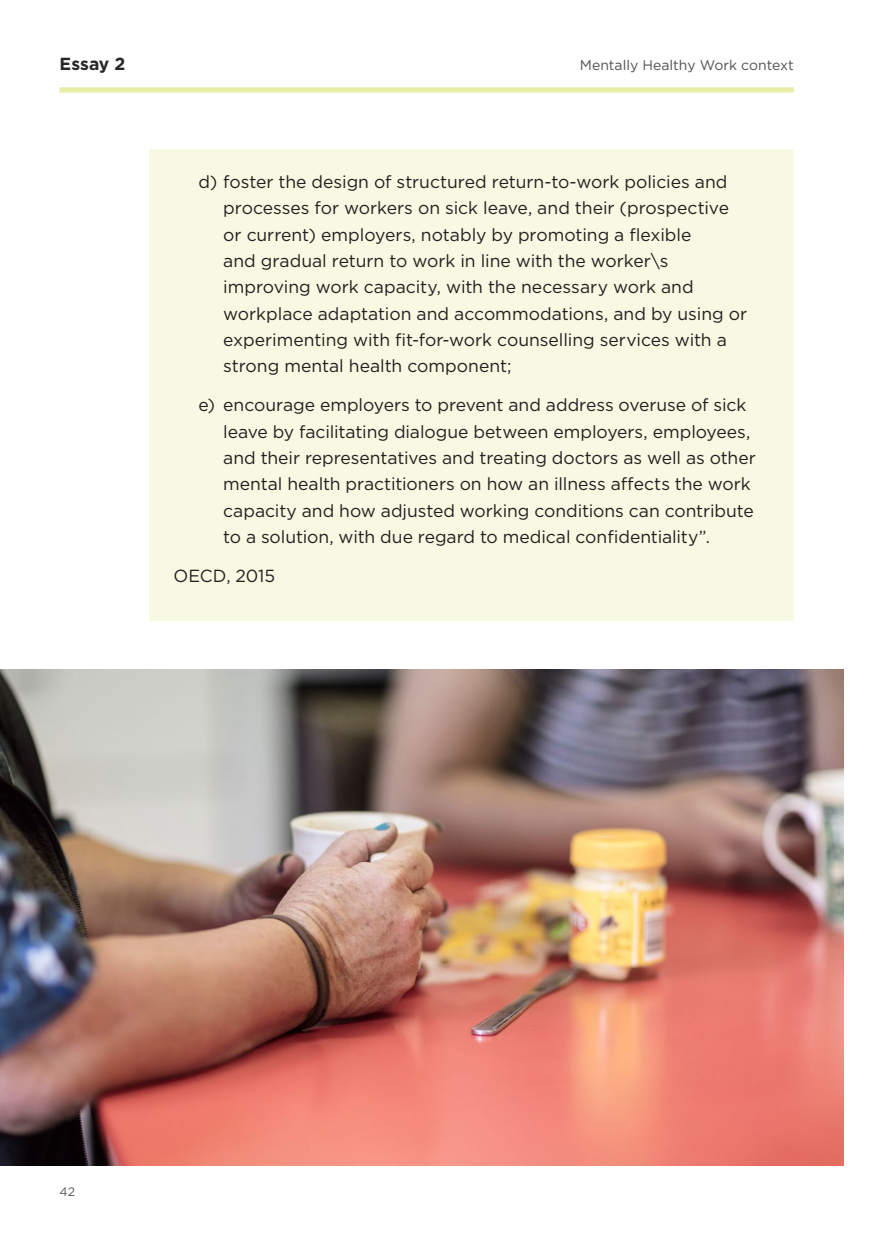
<style>
.page{position:relative;width:893px;height:1241px;background:#fff}
.page>*{position:absolute;margin:0;border:0;box-sizing:border-box;transform-origin:0 0}
.t1{font:17.5px/26.2px "Gotham";letter-spacing:-.005em;color:#231f20}
.t2{font:700 17.5px "Gotham";color:#272725}
.t3{font:14px "Gotham";color:#525251}
.t4{font:12.25px "Gotham";color:#58595b}
</style>
<div class="page">
<div style="left:60px;top:87px;width:734px;height:6px;background:#e7eda7"></div>
<div style="left:149px;top:149px;width:645px;height:471px;background:#f7f9e2"></div>
<img style="left:0;top:669px;width:843px;height:496px">
<p class="t2" style="left:60px;top:53px;width:67px">Essay 2</p>
<p class="t3" style="left:580px;top:56px;width:215px">Mentally Healthy Work context</p>
<p class="t1" style="left:223px;top:168px;width:525px;text-indent:-25px">d) foster the design of structured return-to-work policies and processes for workers on sick leave, and their (prospective or current) employers, notably by promoting a flexible<br>and gradual return to work in line with the worker\s improving work capacity, with the necessary work and workplace adaptation and accommodations, and by using or experimenting with fit-for-work counselling services with a strong mental health component;</p>
<p class="t1" style="left:223px;top:392px;width:534px;text-indent:-25px">e) encourage employers to prevent and address overuse of sick leave by facilitating dialogue between employers, employees, and their representatives and treating doctors as well as other mental health practitioners on how an illness affects the work capacity and how adjusted working conditions can contribute to a solution, with due regard to medical confidentiality”.</p>
<p class="t1" style="left:174px;top:562px;width:103px">OECD, 2015</p>
<p class="t4" style="left:60px;top:1183px;width:17px">42</p>
</div>
